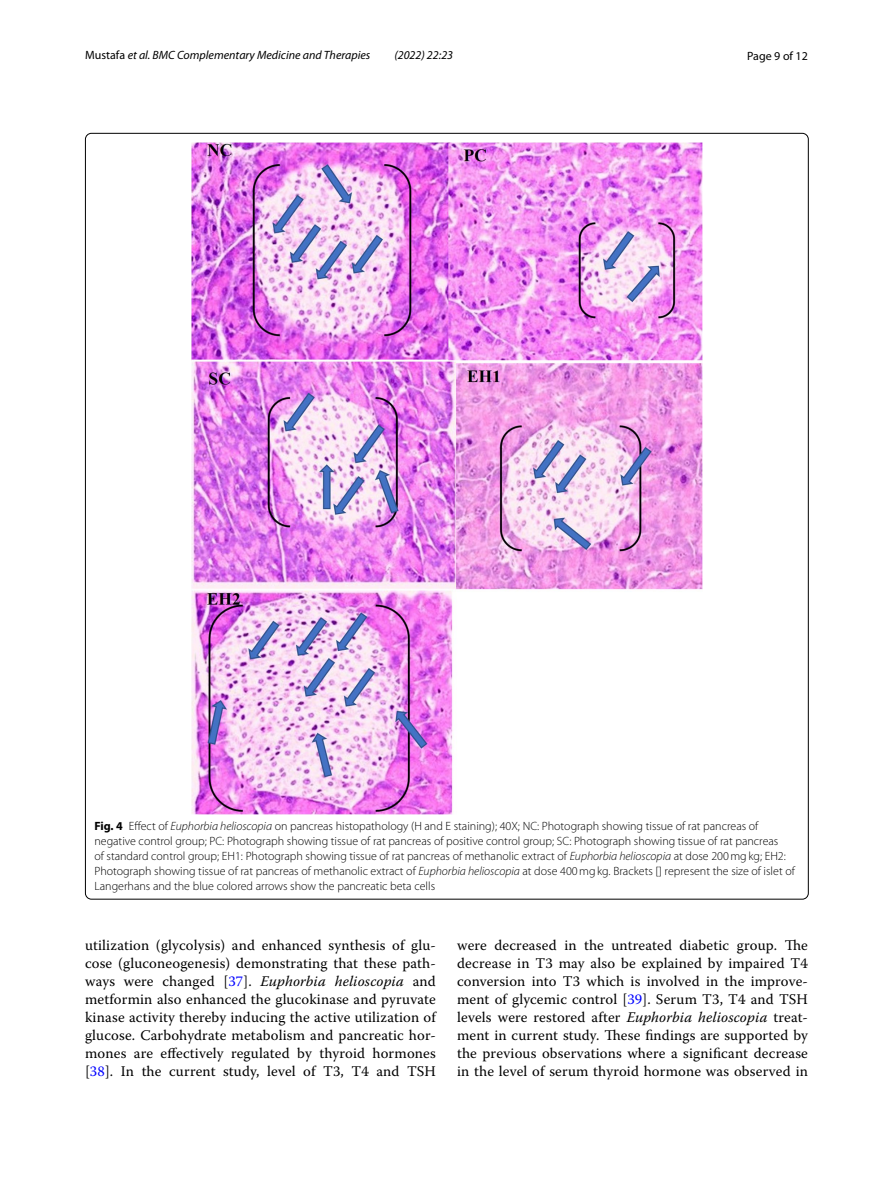
<style>
.page{position:relative;width:893px;height:1187px;background:#fff}
.page>*{position:absolute;margin:0;border:0;box-sizing:border-box;transform-origin:0 0}
.t1{font:14.7px/18px "Warnock Pro";letter-spacing:.01em;color:#000;text-align:justify}
.t2{font:300 12px/15px "Myriad Pro";color:#000}
.t3{font:italic 12px "Myriad Pro";color:#000}
.t4{font:12px "Myriad Pro";color:#000}
.s1{font-style:normal}
.s2{font-weight:700}
.s3{font-style:italic}
.s4{color:#00f}
</style>
<div class="page">
<img style="left:192px;top:142px;width:510px;height:672px">
<p class="t3" style="left:85px;top:48px;width:287px"><span class="s1">Mustafa</span> et al. BMC Complementary Medicine and Therapies</p>
<p class="t3" style="left:394px;top:48px;width:60px">(2022) 22:23</p>
<p class="t4" style="left:747px;top:48px;width:62px">Page 9 of 12</p>
<p class="t2" style="left:94px;top:818px;width:702px"><span class="s2">Fig. 4</span> Effect of <span class="s3">Euphorbia helioscopia</span> on pancreas histopathology (H and E staining); 40X; NC: Photograph showing tissue of rat pancreas of negative control group; PC: Photograph showing tissue of rat pancreas of positive control group; SC: Photograph showing tissue of rat pancreas<br>of standard control group; EH1: Photograph showing tissue of rat pancreas of methanolic extract of <span class="s3">Euphorbia helioscopia</span> at dose 200mgkg; EH2:<br>Photograph showing tissue of rat pancreas of methanolic extract of <span class="s3">Euphorbia helioscopia</span> at dose 400mgkg. Brackets [] represent the size of islet of Langerhans and the blue colored arrows show the pancreatic beta cells</p>
<p class="t1" style="left:85px;top:935px;width:352px">utilization (glycolysis) and enhanced synthesis of glu&shy;cose (gluconeogenesis) demonstrating that these path&shy;ways were changed [<span class="s4">37</span>]. <span class="s3">Euphorbia helioscopia</span> and metformin also enhanced the glucokinase and pyruvate kinase activity thereby inducing the active utilization of glucose. Carbohydrate metabolism and pancreatic hor&shy;mones are effectively regulated by thyroid hormones [<span class="s4">38</span>]. In the current study, level of T3, T4 and TSH</p>
<p class="t1" style="left:457px;top:935px;width:352px">were decreased in the untreated diabetic group. The decrease in T3 may also be explained by impaired T4 conversion into T3 which is involved in the improve&shy;ment of glycemic control [<span class="s4">39</span>]. Serum T3, T4 and TSH levels were restored after <span class="s3">Euphorbia helioscopia</span> treat&shy;ment in current study. These findings are supported by the previous observations where a significant decrease in the level of serum thyroid hormone was observed in</p>
</div>
